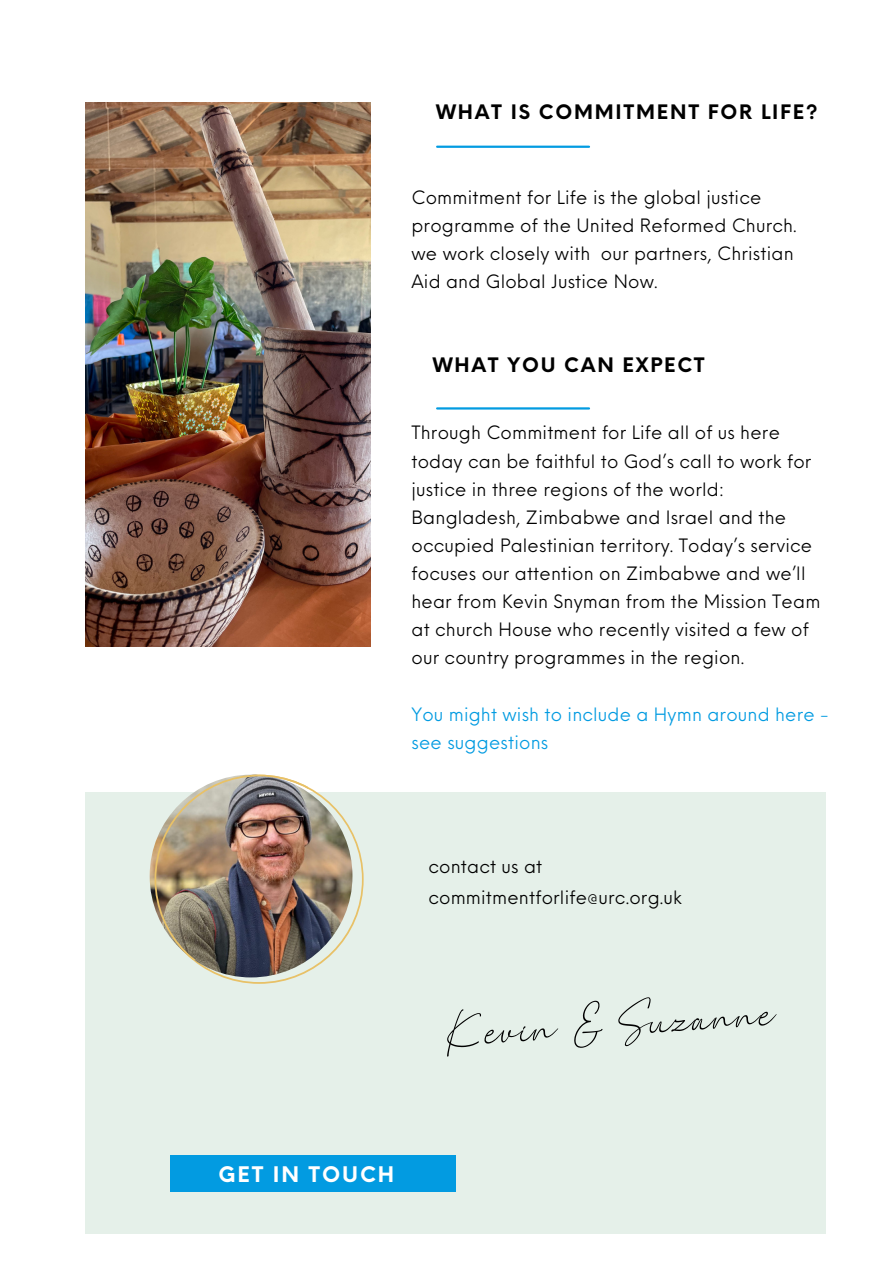
<style>
.page{position:relative;width:893px;height:1264px;background:#fff}
.page>*{position:absolute;margin:0;border:0;box-sizing:border-box;transform-origin:0 0}
.t1{font:95.25px "The Bigmaker";color:#000}
.t2{font:700 21px "Neue Einstellung";letter-spacing:.09em;color:#fff}
.t3{font:700 19.5px "Neue Einstellung";letter-spacing:.09em;color:#000}
.t4{font:18px/28px "Neue Einstellung";letter-spacing:.01em;color:#000}
.t5{font:18px/28px "Neue Einstellung";letter-spacing:.01em;color:#029be1}
</style>
<div class="page">
<div style="left:85px;top:792px;width:741px;height:441px;background:#e5f0e9"></div>
<hr style="left:437px;top:407px;width:152px;height:2px;background:#029be1">
<img style="left:85px;top:103px;width:286px;height:544px">
<hr style="left:437px;top:146px;width:152px;height:2px;background:#029be1">
<img style="left:154px;top:774px;width:209px;height:209px">
<div style="left:170px;top:1154px;width:285px;height:37px;background:#029be1"></div>
<p class="t3" style="left:436px;top:94px;width:383px">WHAT IS COMMITMENT FOR LIFE?</p>
<p class="t4" style="left:411px;top:181px;width:387px">Commitment for Life is the global justice programme of the United Reformed Church. we work closely with our partners, Christian Aid and Global Justice Now.</p>
<p class="t3" style="left:432px;top:347px;width:273px">WHAT YOU CAN EXPECT</p>
<p class="t4" style="left:411px;top:417px;width:410px">Through Commitment for Life all of us here today can be faithful to God’s call to work for justice in three regions of the world:<br>Bangladesh, Zimbabwe and Israel and the occupied Palestinian territory. Today’s service focuses our attention on Zimbabwe and we’ll hear from Kevin Snyman from the Mission Team at church House who recently visited a few of our country programmes in the region.</p>
<p class="t5" style="left:411px;top:698px;width:419px">You might wish to include a Hymn around here - see suggestions</p>
<p class="t4" style="left:428px;top:849px;width:255px;line-height:30.3px">contact us at commitmentforlife@urc.org.uk</p>
<p class="t1" style="left:442px;top:990px;width:332px;rotate:-4deg">Kevin &amp; Suzanne</p>
<p class="t2" style="left:218px;top:1154px;width:177px">GET IN TOUCH</p>
</div>
